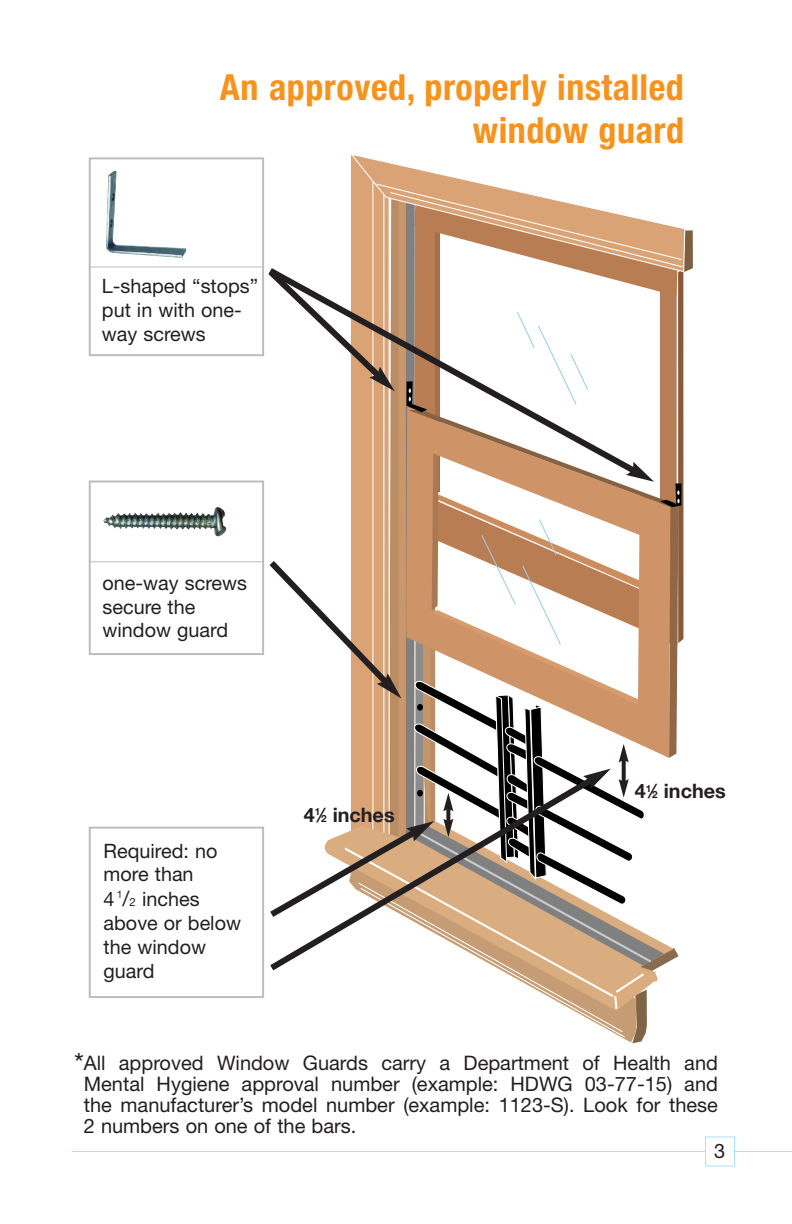
<style>
.page{position:relative;width:792px;height:1224px;background:#fff}
.page>*{position:absolute;margin:0;border:0;box-sizing:border-box;transform-origin:0 0}
.t1{font:700 condensed 36px/43.2px "Helvetica Neue";letter-spacing:.015em;color:#f7931d;text-align:right}
.t2{font:20px/21px "Helvetica Neue";color:#231f20;text-align:justify}
.t3{font:19.8px/24px "Helvetica Neue";color:#231f20}
.t4{font:700 19.8px "Helvetica Neue";color:#231f20}
.s1{font-size:21px}
.s2{font-size:11.4px}
.s3{font-size:9.8px}
.s4{font-size:28px}
</style>
<div class="page">
<hr style="left:72px;top:1151px;width:720px;height:1px;background:#aae0f9">
<div style="left:706px;top:1137px;width:28px;height:29px;background:#fff"></div>
<div style="left:705px;top:1136px;width:30px;height:31px;border:1px solid #aae0f9"></div>
<div style="left:89px;top:481px;width:175px;height:174px;border:2px solid #bcbdc0"></div>
<hr style="left:89px;top:561px;width:175px;height:1px;background:#bcbdc0">
<img style="left:106px;top:171px;width:80px;height:87px">
<svg style="left:262px;top:155px;width:431px;height:888px"></svg>
<img style="left:103px;top:507px;width:123px;height:30px">
<div style="left:89px;top:157px;width:175px;height:199px;border:2px solid #bcbdc0"></div>
<hr style="left:89px;top:266px;width:175px;height:1px;background:#bcbdc0">
<div style="left:89px;top:827px;width:175px;height:171px;border:2px solid #bcbdc0"></div>
<h1 class="t1" style="left:220px;top:68px;width:466px">An approved, properly installed window guard</h1>
<p class="t3" style="left:102px;top:276px;width:158px">L-shaped “stops” put in with one&shy;way screws</p>
<p class="t3" style="left:103px;top:573px;width:146px">one-way screws secure the window guard</p>
<p class="t3" style="left:104px;top:840px;width:139px">Required: no more than<br>4 <sup>1</sup><span class="s1">/</span><span class="s2">2</span> inches above or below the window guard</p>
<p class="t4" style="left:304px;top:803px;width:92px">4<sup>1</sup>⁄<span class="s3">2</span> inches</p>
<p class="t4" style="left:635px;top:779px;width:92px">4<sup>1</sup>⁄<span class="s3">2</span> inches</p>
<p class="t2" style="left:84px;top:1055px;width:636px;text-indent:-10px"><span class="s4">*</span>All approved Window Guards carry a Department of Health and Mental Hygiene approval number (example: HDWG 03-77-15) and the manufacturer’s model number (example: 1123-S). Look for these 2 numbers on one of the bars.</p>
<p class="t2" style="left:714px;top:1143px;width:13px">3</p>
</div>
